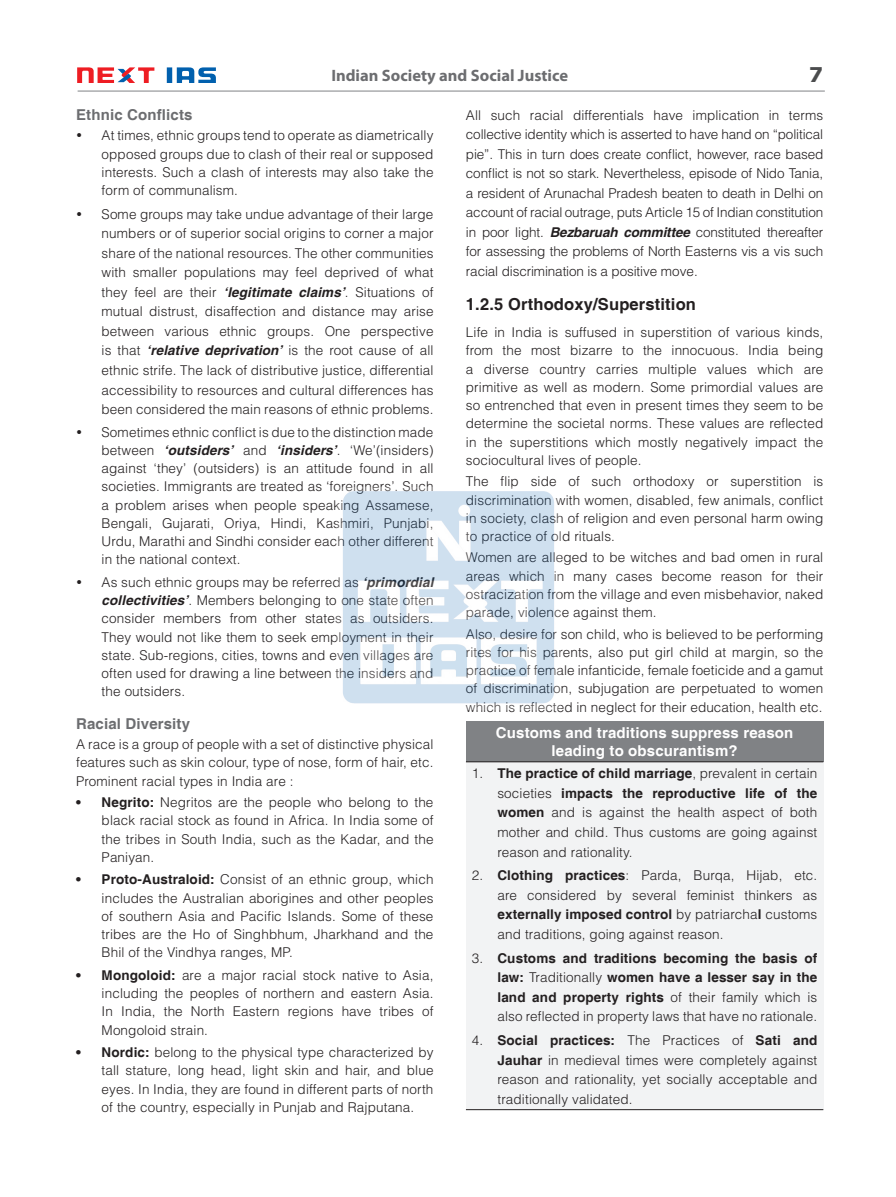
<style>
.page{position:relative;width:896px;height:1197px;background:#fff}
.page>*{position:absolute;margin:0;border:0;box-sizing:border-box;transform-origin:0 0}
.t1{font:700 20.25px "Verdana";color:#4b4c4d}
.t2{font:700 16.5px "Myriad Pro";color:#6c6d70}
.Head_2-Sci{font:700 16.5px "Helvetica";letter-spacing:.01em;color:#231f20}
.IMAGE_Box_Style{font:700 15px/18px "Helvetica";letter-spacing:.01em;color:#fff;text-align:center}
.Head_3-Sci{font:700 15px "Helvetica";letter-spacing:.01em;color:#6c6d70}
.I_Indent_Bullet{font:300 13.5px/19.5px "Helvetica";letter-spacing:.01em;color:#231f20;text-align:justify}
.Body_Left_Text{font:300 13.5px/18.1px "Helvetica";letter-spacing:.01em;color:#231f20;text-align:justify}
.I_Indent_Bullet-2{font:700 13.5px/19.5px "Helvetica";letter-spacing:.01em;color:#231f20;text-align:justify}
.s1{font-weight:700;font-style:italic}
.s2{font-weight:700}
.s3{font-weight:300}
</style>
<div class="page">
<div style="left:466px;top:720px;width:357px;height:41px;background:#808285"></div>
<div style="left:466px;top:761px;width:357px;height:348px;background:#f2f3f4"></div>
<hr style="left:466px;top:761px;width:357px;height:1px;background:#231f20">
<hr style="left:466px;top:1109px;width:357px;height:1px;background:#231f20">
<svg style="left:167px;top:67px;width:49px;height:16px"></svg>
<svg style="left:77px;top:67px;width:77px;height:16px"></svg>
<hr style="left:78px;top:91px;width:747px;height:1px;background:#808285">
<img style="left:343px;top:491px;width:211px;height:213px">
<p class="t2" style="left:331px;top:64px;width:238px">Indian Society and Social Justice</p>
<h1 class="t1" style="left:809px;top:61px;width:16px">7</h1>
<p class="Head_3-Sci" style="left:76px;top:105px;width:118px">Ethnic Conflicts</p>
<p class="I_Indent_Bullet" style="left:102px;top:126px;width:333px;line-height:18.3px;text-indent:-26px">• At times, ethnic groups tend to operate as diametrically opposed groups due to clash of their real or supposed interests. Such a clash of interests may also take the form of communalism.</p>
<p class="I_Indent_Bullet" style="left:102px;top:204px;width:333px;text-indent:-25px">• Some groups may take undue advantage of their large numbers or of superior social origins to corner a major share of the national resources. The other communities with smaller populations may feel deprived of what they feel are their <span class="s1">‘legitimate claims’</span>. Situations of mutual distrust, disaffection and distance may arise between various ethnic groups. One perspective is that <span class="s1">‘relative deprivation’</span> is the root cause of all ethnic strife. The lack of distributive justice, differential accessibility to resources and cultural differences has been considered the main reasons of ethnic problems.</p>
<p class="I_Indent_Bullet" style="left:102px;top:422px;width:333px;line-height:18.3px;text-indent:-26px">• Sometimes ethnic conflict is due to the distinction made between <span class="s1">‘outsiders’</span> and <span class="s1">‘insiders’</span>. ‘We’(insiders) against ‘they’ (outsiders) is an attitude found in all societies. Immigrants are treated as ‘foreigners’. Such a problem arises when people speaking Assamese, Bengali, Gujarati, Oriya, Hindi, Kashmiri, Punjabi, Urdu, Marathi and Sindhi consider each other different in the national context.</p>
<p class="I_Indent_Bullet" style="left:102px;top:572px;width:333px;line-height:18.1px;text-indent:-26px">• As such ethnic groups may be referred as <span class="s1">‘primordial collectivities’</span>. Members belonging to one state often consider members from other states as outsiders.<br>They would not like them to seek employment in their state. Sub-regions, cities, towns and even villages are often used for drawing a line between the insiders and the outsiders.</p>
<p class="Head_3-Sci" style="left:76px;top:714px;width:115px">Racial Diversity</p>
<p class="Body_Left_Text" style="left:76px;top:734px;width:359px">A race is a group of people with a set of distinctive physical features such as skin colour, type of nose, form of hair, etc.<br>Prominent racial types in India are :</p>
<p class="I_Indent_Bullet" style="left:102px;top:792px;width:333px;line-height:18.1px;text-indent:-26px"><span class="s2">• Negrito:</span> Negritos are the people who belong to the black racial stock as found in Africa. In India some of the tribes in South India, such as the Kadar, and the Paniyan.</p>
<p class="I_Indent_Bullet" style="left:102px;top:869px;width:333px;line-height:18.3px;text-indent:-25px"><span class="s2">• Proto-Australoid:</span> Consist of an ethnic group, which includes the Australian aborigines and other peoples of southern Asia and Pacific Islands. Some of these tribes are the Ho of Singhbhum, Jharkhand and the Bhil of the Vindhya ranges, MP.</p>
<p class="I_Indent_Bullet" style="left:102px;top:965px;width:333px;line-height:18.1px;text-indent:-25px"><span class="s2">• Mongoloid:</span> are a major racial stock native to Asia, including the peoples of northern and eastern Asia.<br>In India, the North Eastern regions have tribes of Mongoloid strain.</p>
<p class="I_Indent_Bullet" style="left:102px;top:1042px;width:333px;line-height:18.3px;text-indent:-26px"><span class="s2">• Nordic:</span> belong to the physical type characterized by tall stature, long head, light skin and hair, and blue eyes. In India, they are found in different parts of north of the country, especially in Punjab and Rajputana.</p>
<p class="Body_Left_Text" style="left:466px;top:105px;width:359px;line-height:19.5px">All such racial differentials have implication in terms collective identity which is asserted to have hand on “political pie”. This in turn does create conflict, however, race based conflict is not so stark. Nevertheless, episode of Nido Tania, a resident of Arunachal Pradesh beaten to death in Delhi on account of racial outrage, puts Article 15 of Indian constitution in poor light. <span class="s1">Bezbaruah committee</span> constituted thereafter for assessing the problems of North Easterns vis a vis such racial discrimination is a positive move.</p>
<p class="Head_2-Sci" style="left:466px;top:294px;width:232px">1.2.5 Orthodoxy/Superstition</p>
<p class="Body_Left_Text" style="left:466px;top:323px;width:359px">Life in India is suffused in superstition of various kinds, from the most bizarre to the innocuous. India being a diverse country carries multiple values which are primitive as well as modern. Some primordial values are so entrenched that even in present times they seem to be determine the societal norms. These values are reflected in the superstitions which mostly negatively impact the sociocultural lives of people.</p>
<p class="Body_Left_Text" style="left:466px;top:472px;width:359px">The flip side of such orthodoxy or superstition is discrimination with women, disabled, few animals, conflict in society, clash of religion and even personal harm owing to practice of old rituals.</p>
<p class="Body_Left_Text" style="left:466px;top:548px;width:359px">Women are alleged to be witches and bad omen in rural areas which in many cases become reason for their ostracization from the village and even misbehavior, naked parade, violence against them.</p>
<p class="Body_Left_Text" style="left:466px;top:624px;width:359px">Also, desire for son child, who is believed to be performing rites for his parents, also put girl child at margin, so the practice of female infanticide, female foeticide and a gamut of discrimination, subjugation are perpetuated to women which is reflected in neglect for their education, health etc.</p>
<p class="IMAGE_Box_Style" style="left:496px;top:724px;width:299px">Customs and traditions suppress reason leading to obscurantism?</p>
<p class="I_Indent_Bullet" style="left:497px;top:763px;width:321px;text-indent:-26px">1. <span class="s2">The practice of child marriage</span>, prevalent in certain societies <span class="s2">impacts the reproductive life of the women</span> and is against the health aspect of both mother and child. Thus customs are going against reason and rationality.</p>
<p class="I_Indent_Bullet" style="left:497px;top:865px;width:321px;text-indent:-26px">2. <span class="s2">Clothing practices</span>: Parda, Burqa, Hijab, etc. are considered by several feminist thinkers as <span class="s2">externally imposed control</span> by patriarcha<span class="s2">l</span> customs and traditions, going against reason.</p>
<p class="I_Indent_Bullet-2" style="left:497px;top:948px;width:321px;text-indent:-26px"><span class="s3">3.</span> Customs and traditions becoming the basis of law: <span class="s3">Traditionally</span> women have a lesser say in the land and property rights <span class="s3">of their family which is also reflected in property laws that have no rationale.</span></p>
<p class="I_Indent_Bullet" style="left:497px;top:1029px;width:321px;text-indent:-26px">4. <span class="s2">Social practices:</span> The Practices of <span class="s2">Sati and Jauhar</span> in medieval times were completely against reason and rationality, yet socially acceptable and traditionally validated.</p>
</div>
